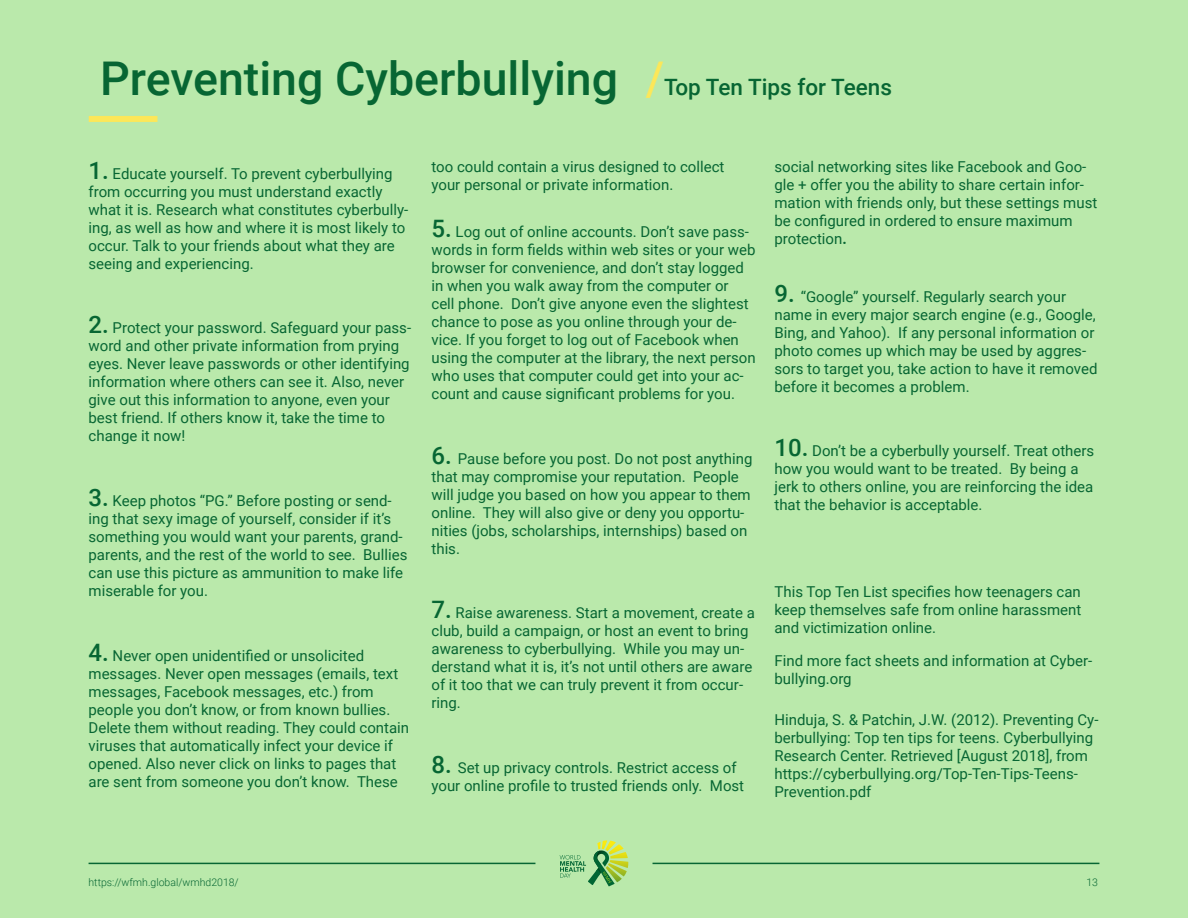
<style>
.page{position:relative;width:1188px;height:918px;background:#bae9ab}
.page>*{position:absolute;margin:0;border:0;box-sizing:border-box;transform-origin:0 0}
.t1{font:500 46.5px "Roboto";color:#076633}
.t2{font:15px/18px "Roboto";color:#076633}
.t3{font:300 10.5px "Roboto";color:#076633}
.s1{color:#fce759}
.s2{font-size:22.5px}
.s3{font-weight:500;font-size:24px}
.s4{font-weight:700}
</style>
<div class="page">
<hr style="left:89px;top:863px;width:446px;height:1px;background:#076633">
<div style="left:89px;top:116px;width:68px;height:6px;background:#fce759"></div>
<hr style="left:653px;top:863px;width:446px;height:1px;background:#076633">
<svg style="left:560px;top:840px;width:68px;height:46px"></svg>
<h1 class="t1" style="left:100px;top:46px;width:793px">Preventing Cyberbullying <span class="s1">/</span><span class="s2">Top Ten Tips for Teens</span></h1>
<p class="t2" style="left:89px;top:164px;width:321px"><span class="s3">1.</span> Educate yourself. To prevent cyberbullying from occurring you must understand exactly what it is. Research what constitutes cyberbully&shy;ing, as well as how and where it is most likely to occur. Talk to your friends about what they are seeing and experiencing.</p>
<p class="t2" style="left:89px;top:319px;width:324px"><span class="s3">2.</span> Protect your password. Safeguard your pass&shy;word and other private information from prying eyes. Never leave passwords or other identifying information where others can see it. Also, never give out this information to anyone, even your best friend. If others know it, take the time to change it now!</p>
<p class="t2" style="left:89px;top:491px;width:320px"><span class="s3">3.</span> Keep photos “PG.” Before posting or send&shy;ing that sexy image of yourself, consider if it’s something you would want your parents, grand&shy;parents, and the rest of the world to see. Bullies can use this picture as ammunition to make life miserable for you.</p>
<p class="t2" style="left:89px;top:646px;width:322px"><span class="s3">4.</span> Never open unidentified or unsolicited messages. Never open messages (emails, text messages, Facebook messages, etc.) from people you don’t know, or from known bullies.<br>Delete them without reading. They could contain viruses that automatically infect your device if opened. Also never click on links to pages that are sent from someone you don’t know. These</p>
<p class="t2" style="left:432px;top:157px;width:295px">too could contain a virus designed to collect your personal or private information.</p>
<p class="t2" style="left:432px;top:222px;width:326px"><span class="s3">5.</span> Log out of online accounts. Don’t save pass&shy;words in form fields within web sites or your web browser for convenience, and don’t stay logged in when you walk away from the computer or<br>cell phone. Don’t give anyone even the slightest chance to pose as you online through your de&shy;vice. If you forget to log out of Facebook when using the computer at the library, the next person who uses that computer could get into your ac&shy;count and cause significant problems for you.</p>
<p class="t2" style="left:432px;top:449px;width:322px"><span class="s3">6.</span> Pause before you post. Do not post anything that may compromise your reputation. People will judge you based on how you appear to them online. They will also give or deny you opportu&shy;nities (jobs, scholarships, internships) based on this.</p>
<p class="t2" style="left:432px;top:603px;width:325px"><span class="s3">7.</span> Raise awareness. Start a movement, create a club, build a campaign, or host an event to bring awareness to cyberbullying. While you may un&shy;derstand what it is, it’s not until others are aware of it too that we can truly prevent it from occur&shy;ring.</p>
<p class="t2" style="left:432px;top:758px;width:314px"><span class="s3">8.</span> Set up privacy controls. Restrict access of your online profile to trusted friends only. Most</p>
<p class="t2" style="left:774px;top:157px;width:324px">social networking sites like Facebook and Goo&shy;gle + offer you the ability to share certain infor&shy;mation with friends only, but these settings must be configured in ordered to ensure maximum protection<span class="s4">.</span></p>
<p class="t2" style="left:774px;top:287px;width:325px"><span class="s3">9.</span> “Google” yourself. Regularly search your name in every major search engine (e.g., Google, Bing, and Yahoo). If any personal information or photo comes up which may be used by aggres&shy;sors to target you, take action to have it removed before it becomes a problem.</p>
<p class="t2" style="left:774px;top:441px;width:321px"><span class="s3">10.</span> Don’t be a cyberbully yourself. Treat others how you would want to be treated. By being a jerk to others online, you are reinforcing the idea that the behavior is acceptable.</p>
<p class="t2" style="left:774px;top:582px;width:308px;text-align:justify">This Top Ten List specifies how teenagers can keep themselves safe from online harassment and victimization online.</p>
<p class="t2" style="left:774px;top:651px;width:319px">Find more fact sheets and information at Cyber&shy;bullying.org</p>
<p class="t2" style="left:774px;top:710px;width:326px">Hinduja, S. &amp; Patchin, J.W. (2012). Preventing Cy&shy;berbullying: Top ten tips for teens. Cyberbullying Research Center. Retrieved [August 2018], from https://cyberbullying.org/Top-Ten-Tips-Teens-Prevention.pdf</p>
<p class="t3" style="left:89px;top:875px;width:152px">https://wfmh.global/wmhd2018/</p>
<p class="t3" style="left:1086px;top:875px;width:13px">13</p>
</div>
